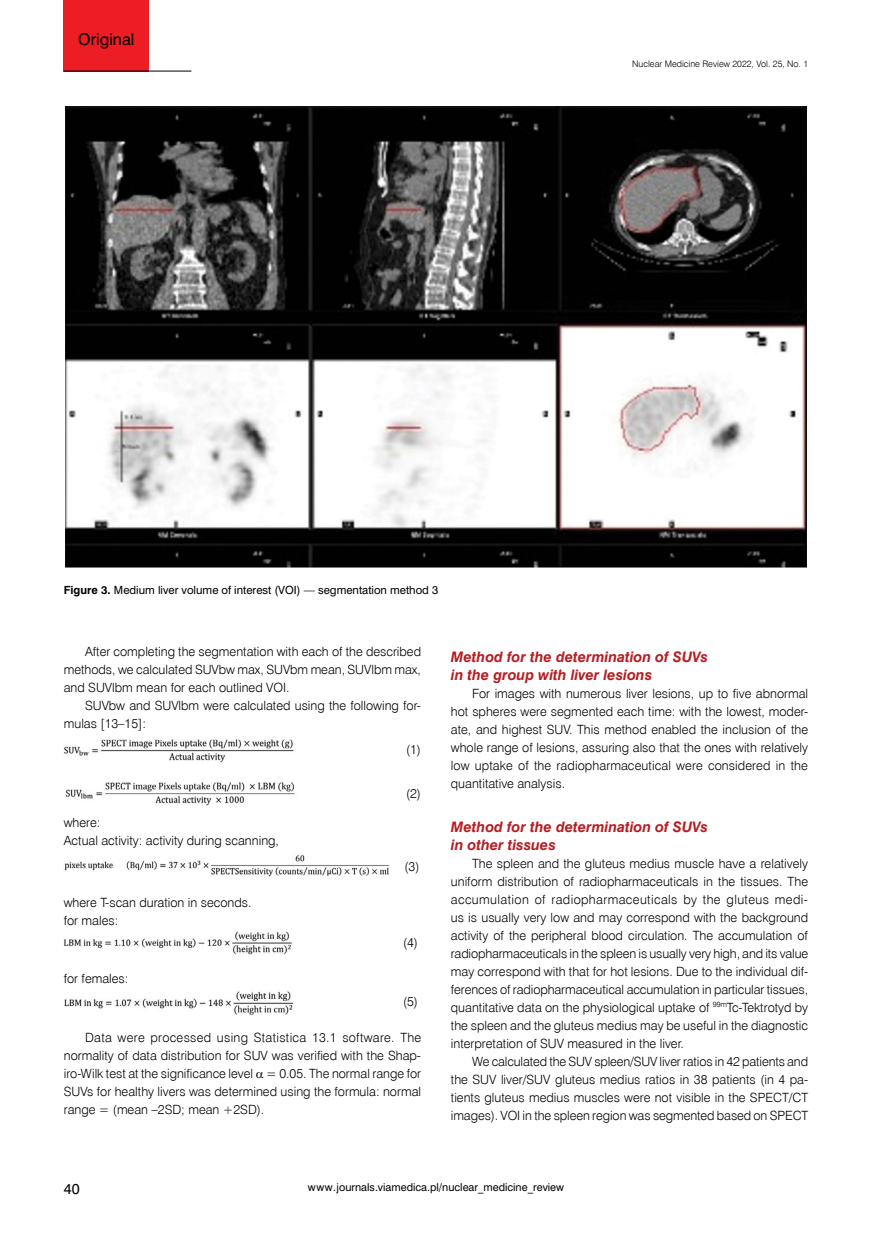
<style>
.page{position:relative;width:872px;height:1234px;background:#fff}
.page>*{position:absolute;margin:0;border:0;box-sizing:border-box;transform-origin:0 0}
.t1{font:15px "Swis 721 PL";color:#000}
.t2{font:italic 700 13.5px/18px "Swis 721 PL";color:#b61d22}
.t3{font:13.5px "Swis 721 PL";color:#000}
.t4{font:12.75px/18px "Swis 721 Lt EU";color:#000;text-align:justify}
.t5{font:10.5px "Swis 721 PL";color:#000}
.t6{font:10.05px "Swis 721 PL";color:#000}
.t7{font:9px "Swis 721 Lt EU";color:#000}
.s1{font-weight:700}
</style>
<div class="page">
<div style="left:64px;top:0;width:85px;height:71px;background:#ed1d24"></div>
<hr style="left:64px;top:71px;width:127px;height:1px;background:#000">
<img style="left:64px;top:739px;width:230px;height:23px">
<img style="left:65px;top:782px;width:230px;height:23px">
<img style="left:64px;top:854px;width:326px;height:22px">
<img style="left:64px;top:931px;width:228px;height:24px">
<img style="left:64px;top:991px;width:230px;height:24px">
<img style="left:66px;top:106px;width:740px;height:461px">
<p class="t1" style="left:78px;top:30px;width:58px">Original</p>
<p class="t7" style="left:632px;top:58px;width:177px">Nuclear Medicine Review 2022, Vol. 25, No. 1</p>
<p class="t5" style="left:64px;top:582px;width:376px"><span class="s1">Figure 3.</span> Medium liver volume of interest (VOI) — segmentation method 3</p>
<p class="t4" style="left:64px;top:642px;width:359px;text-indent:21px">After completing the segmentation with each of the described methods, we calculated SUVbw max, SUVbm mean, SUVlbm max, and SUVlbm mean for each outlined VOI.</p>
<p class="t4" style="left:64px;top:696px;width:359px;text-indent:21px">SUVbw and SUVlbm were calculated using the following for&shy;mulas [13–15]:</p>
<p class="t4" style="left:406px;top:740px;width:16px">(1)</p>
<p class="t4" style="left:406px;top:784px;width:16px">(2)</p>
<p class="t4" style="left:64px;top:813px;width:217px">where:<br>Actual activity: activity during scanning,</p>
<p class="t4" style="left:404px;top:857px;width:16px">(3)</p>
<p class="t4" style="left:64px;top:893px;width:189px">where T-scan duration in seconds. for males:</p>
<p class="t4" style="left:403px;top:933px;width:16px">(4)</p>
<p class="t4" style="left:64px;top:969px;width:66px">for females:</p>
<p class="t4" style="left:403px;top:992px;width:16px">(5)</p>
<p class="t4" style="left:64px;top:1028px;width:359px;text-indent:21px">Data were processed using Statistica 13.1 software. The normality of data distribution for SUV was verified with the Shap&shy;iro-Wilk test at the significance level = 0.05. The normal range for SUVs for healthy livers was determined using the formula: normal range = (mean –2SD; mean +2SD).</p>
<p class="t2" style="left:451px;top:647px;width:259px">Method for the determination of SUVs in the group with liver lesions</p>
<p class="t4" style="left:451px;top:684px;width:359px;text-indent:21px">For images with numerous liver lesions, up to five abnormal hot spheres were segmented each time: with the lowest, moder&shy;ate, and highest SUV. This method enabled the inclusion of the whole range of lesions, assuring also that the ones with relatively low uptake of the radiopharmaceutical were considered in the quantitative analysis.</p>
<p class="t2" style="left:451px;top:817px;width:259px">Method for the determination of SUVs in other tissues</p>
<p class="t4" style="left:451px;top:854px;width:359px;text-indent:21px">The spleen and the gluteus medius muscle have a relatively uniform distribution of radiopharmaceuticals in the tissues. The accumulation of radiopharmaceuticals by the gluteus medi&shy;us is usually very low and may correspond with the background activity of the peripheral blood circulation. The accumulation of radiopharmaceuticals in the spleen is usually very high, and its value may correspond with that for hot lesions. Due to the individual dif&shy;ferences of radiopharmaceutical accumulation in particular tissues, quantitative data on the physiological uptake of <sup>99m</sup>Tc-Tektrotyd by the spleen and the gluteus medius may be useful in the diagnostic interpretation of SUV measured in the liver.</p>
<p class="t4" style="left:451px;top:1052px;width:359px;text-indent:21px">We calculated the SUV spleen/SUV liver ratios in 42 patients and the SUV liver/SUV gluteus medius ratios in 38 patients (in 4 pa&shy;tients gluteus medius muscles were not visible in the SPECT/CT images). VOI in the spleen region was segmented based on SPECT</p>
<p class="t3" style="left:64px;top:1179px;width:17px">40</p>
<p class="t6" style="left:308px;top:1180px;width:258px">www.journals.viamedica.pl/nuclear_medicine_review</p>
</div>
